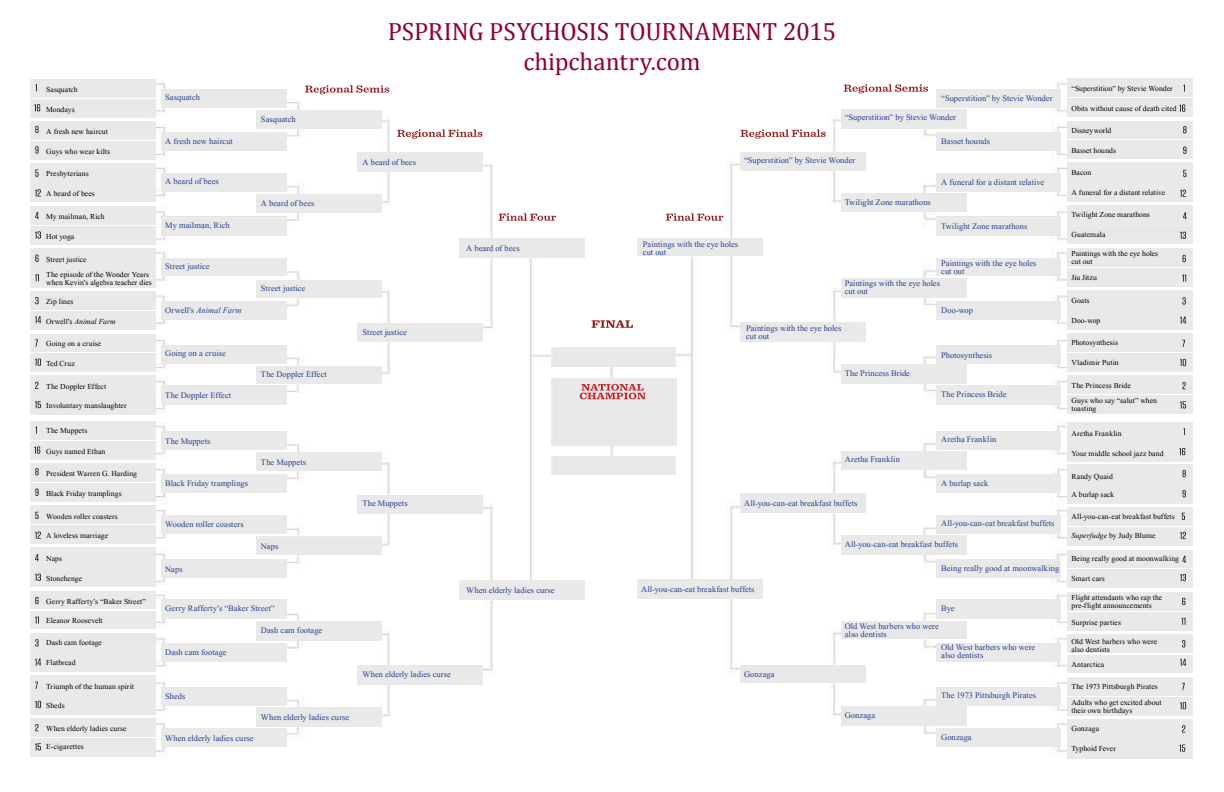
<style>
.page{position:relative;width:1224px;height:792px;background:#fff}
.page>*{position:absolute;margin:0;border:0;box-sizing:border-box;transform-origin:0 0}
.t1{font:25px/30px "Cambria";letter-spacing:-.005em;color:#900027;text-align:center}
.t2{font:10.5px/8px "Aparajita";letter-spacing:.005em;color:#25408f}
.t3{font:italic 10.5px "Aparajita";color:#25408f}
.t4{font:9.5px/8px "Aparajita";letter-spacing:.005em;color:#000}
.t5{font:italic 9.5px "Aparajita";letter-spacing:.005em;color:#000}
.s1{font-style:normal}
.s2{font-style:italic}
</style>
<div class="page">
<img style="left:30px;top:78px;width:1163px;height:681px">
<div style="left:403px;top:26px;width:415px;height:81px;background:#fff"></div>
<div style="left:165px;top:76px;width:70px;height:9px;background:#fff"></div>
<div style="left:303px;top:96px;width:70px;height:9px;background:#fff"></div>
<div style="left:395px;top:139px;width:66px;height:9px;background:#fff"></div>
<div style="left:495px;top:223px;width:57px;height:12px;background:#fff"></div>
<div style="left:669px;top:223px;width:56px;height:12px;background:#fff"></div>
<div style="left:764px;top:139px;width:65px;height:11px;background:#fff"></div>
<div style="left:865px;top:95px;width:66px;height:10px;background:#fff"></div>
<div style="left:988px;top:75px;width:66px;height:12px;background:#fff"></div>
<div style="left:590px;top:332px;width:44px;height:9px;background:#fff"></div>
<h1 class="t1" style="left:388px;top:17px;width:450px">PSPRING PSYCHOSIS TOURNAMENT 2015 chipchantry.com</h1>
<p class="t4" style="left:46px;top:86px;width:33px">Sasquatch</p>
<p class="t4" style="left:46px;top:106px;width:30px">Mondays</p>
<p class="t4" style="left:46px;top:128px;width:63px">A fresh new haircut</p>
<p class="t4" style="left:46px;top:149px;width:65px">Guys who wear kilts</p>
<p class="t4" style="left:46px;top:171px;width:44px">Presbyterians</p>
<p class="t4" style="left:46px;top:191px;width:50px">A beard of bees</p>
<p class="t4" style="left:46px;top:214px;width:60px">My mailman, Rich</p>
<p class="t4" style="left:46px;top:233px;width:30px">Hot yoga</p>
<p class="t4" style="left:46px;top:256px;width:42px">Street justice</p>
<p class="t4" style="left:46px;top:271px;width:107px">The episode of the Wonder Years when Kevin’s algebra teacher dies</p>
<p class="t4" style="left:46px;top:298px;width:29px">Zip lines</p>
<p class="t5" style="left:46px;top:317px;width:71px"><span class="s1">Orwell’s</span> Animal Farm</p>
<p class="t4" style="left:46px;top:340px;width:57px">Going on a cruise</p>
<p class="t4" style="left:46px;top:361px;width:30px">Ted Cruz</p>
<p class="t4" style="left:46px;top:384px;width:62px">The Doppler Effect</p>
<p class="t4" style="left:46px;top:403px;width:82px">Involuntary manslaughter</p>
<p class="t4" style="left:46px;top:428px;width:43px">The Muppets</p>
<p class="t4" style="left:46px;top:448px;width:61px">Guys named Ethan</p>
<p class="t4" style="left:46px;top:470px;width:92px">President Warren G. Harding</p>
<p class="t4" style="left:46px;top:490px;width:77px">Black Friday tramplings</p>
<p class="t4" style="left:46px;top:513px;width:73px">Wooden roller coasters</p>
<p class="t4" style="left:46px;top:532px;width:63px">A loveless marriage</p>
<p class="t4" style="left:46px;top:555px;width:17px">Naps</p>
<p class="t4" style="left:46px;top:576px;width:37px">Stonehenge</p>
<p class="t4" style="left:46px;top:599px;width:101px">Gerry Rafferty’s “Baker Street”</p>
<p class="t4" style="left:46px;top:618px;width:58px">Eleanor Roosevelt</p>
<p class="t4" style="left:46px;top:640px;width:57px">Dash cam footage</p>
<p class="t4" style="left:46px;top:659px;width:31px">Flatbread</p>
<p class="t4" style="left:46px;top:683px;width:89px">Triumph of the human spirit</p>
<p class="t4" style="left:46px;top:702px;width:20px">Sheds</p>
<p class="t4" style="left:46px;top:726px;width:82px">When elderly ladies curse</p>
<p class="t4" style="left:46px;top:744px;width:39px">E-cigarettes</p>
<p class="t2" style="left:165px;top:94px;width:36px">Sasquatch</p>
<p class="t2" style="left:165px;top:139px;width:69px">A fresh new haircut</p>
<p class="t2" style="left:165px;top:179px;width:55px">A beard of bees</p>
<p class="t2" style="left:165px;top:223px;width:66px">My mailman, Rich</p>
<p class="t2" style="left:165px;top:264px;width:46px">Street justice</p>
<p class="t3" style="left:165px;top:305px;width:78px"><span class="s1">Orwell’s</span> Animal Farm</p>
<p class="t2" style="left:165px;top:351px;width:62px">Going on a cruise</p>
<p class="t2" style="left:165px;top:392px;width:67px">The Doppler Effect</p>
<p class="t2" style="left:165px;top:438px;width:47px">The Muppets</p>
<p class="t2" style="left:165px;top:480px;width:84px">Black Friday tramplings</p>
<p class="t2" style="left:165px;top:522px;width:80px">Wooden roller coasters</p>
<p class="t2" style="left:165px;top:566px;width:19px">Naps</p>
<p class="t2" style="left:165px;top:605px;width:111px">Gerry Rafferty’s “Baker Street”</p>
<p class="t2" style="left:165px;top:649px;width:63px">Dash cam footage</p>
<p class="t2" style="left:165px;top:693px;width:22px">Sheds</p>
<p class="t2" style="left:165px;top:735px;width:90px">When elderly ladies curse</p>
<p class="t2" style="left:261px;top:116px;width:36px">Sasquatch</p>
<p class="t2" style="left:261px;top:200px;width:55px">A beard of bees</p>
<p class="t2" style="left:261px;top:285px;width:46px">Street justice</p>
<p class="t2" style="left:261px;top:371px;width:67px">The Doppler Effect</p>
<p class="t2" style="left:261px;top:459px;width:47px">The Muppets</p>
<p class="t2" style="left:261px;top:543px;width:19px">Naps</p>
<p class="t2" style="left:261px;top:627px;width:63px">Dash cam footage</p>
<p class="t2" style="left:261px;top:715px;width:90px">When elderly ladies curse</p>
<p class="t2" style="left:363px;top:159px;width:55px">A beard of bees</p>
<p class="t2" style="left:363px;top:329px;width:46px">Street justice</p>
<p class="t2" style="left:363px;top:501px;width:47px">The Muppets</p>
<p class="t2" style="left:363px;top:671px;width:90px">When elderly ladies curse</p>
<p class="t2" style="left:941px;top:95px;width:113px">“Superstition” by Stevie Wonder</p>
<p class="t2" style="left:941px;top:138px;width:51px">Basset hounds</p>
<p class="t2" style="left:941px;top:180px;width:105px">A funeral for a distant relative</p>
<p class="t2" style="left:941px;top:223px;width:88px">Twilight Zone marathons</p>
<p class="t2" style="left:941px;top:260px;width:97px">Paintings with the eye holes cut out</p>
<p class="t2" style="left:941px;top:307px;width:33px">Doo-wop</p>
<p class="t2" style="left:941px;top:352px;width:52px">Photosynthesis</p>
<p class="t2" style="left:941px;top:392px;width:67px">The Princess Bride</p>
<p class="t2" style="left:941px;top:437px;width:57px">Aretha Franklin</p>
<p class="t2" style="left:941px;top:480px;width:49px">A burlap sack</p>
<p class="t2" style="left:941px;top:520px;width:115px">All-you-can-eat breakfast buffets</p>
<p class="t2" style="left:941px;top:565px;width:120px">Being really good at moonwalking</p>
<p class="t2" style="left:941px;top:605px;width:15px">Bye</p>
<p class="t2" style="left:941px;top:645px;width:96px">Old West barbers who were also dentists</p>
<p class="t2" style="left:941px;top:692px;width:96px">The 1973 Pittsburgh Pirates</p>
<p class="t2" style="left:941px;top:734px;width:32px">Gonzaga</p>
<p class="t2" style="left:845px;top:115px;width:113px">“Superstition” by Stevie Wonder</p>
<p class="t2" style="left:744px;top:157px;width:113px">“Superstition” by Stevie Wonder</p>
<p class="t2" style="left:845px;top:200px;width:88px">Twilight Zone marathons</p>
<p class="t2" style="left:643px;top:241px;width:97px">Paintings with the eye holes cut out</p>
<p class="t2" style="left:466px;top:245px;width:55px">A beard of bees</p>
<p class="t2" style="left:845px;top:281px;width:97px">Paintings with the eye holes cut out</p>
<p class="t2" style="left:746px;top:325px;width:97px">Paintings with the eye holes cut out</p>
<p class="t2" style="left:845px;top:370px;width:67px">The Princess Bride</p>
<p class="t2" style="left:845px;top:457px;width:57px">Aretha Franklin</p>
<p class="t2" style="left:744px;top:501px;width:115px">All-you-can-eat breakfast buffets</p>
<p class="t2" style="left:845px;top:542px;width:115px">All-you-can-eat breakfast buffets</p>
<p class="t2" style="left:466px;top:587px;width:90px">When elderly ladies curse</p>
<p class="t2" style="left:641px;top:586px;width:115px">All-you-can-eat breakfast buffets</p>
<p class="t2" style="left:845px;top:624px;width:96px">Old West barbers who were also dentists</p>
<p class="t2" style="left:744px;top:671px;width:32px">Gonzaga</p>
<p class="t2" style="left:845px;top:712px;width:32px">Gonzaga</p>
<p class="t4" style="left:1072px;top:85px;width:103px">“Superstition” by Stevie Wonder</p>
<p class="t4" style="left:1072px;top:105px;width:107px">Obits without cause of death cited</p>
<p class="t4" style="left:1072px;top:127px;width:41px">Disneyworld</p>
<p class="t4" style="left:1072px;top:147px;width:46px">Basset hounds</p>
<p class="t4" style="left:1072px;top:169px;width:21px">Bacon</p>
<p class="t4" style="left:1072px;top:190px;width:95px">A funeral for a distant relative</p>
<p class="t4" style="left:1072px;top:212px;width:80px">Twilight Zone marathons</p>
<p class="t4" style="left:1072px;top:232px;width:35px">Guatemala</p>
<p class="t4" style="left:1072px;top:251px;width:88px">Paintings with the eye holes cut out</p>
<p class="t4" style="left:1072px;top:274px;width:27px">Jiu Jitzu</p>
<p class="t4" style="left:1072px;top:297px;width:20px">Goats</p>
<p class="t4" style="left:1072px;top:317px;width:30px">Doo-wop</p>
<p class="t4" style="left:1072px;top:339px;width:48px">Photosynthesis</p>
<p class="t4" style="left:1072px;top:359px;width:49px">Vladimir Putin</p>
<p class="t4" style="left:1072px;top:382px;width:61px">The Princess Bride</p>
<p class="t4" style="left:1072px;top:398px;width:87px">Guys who say “salut” when toasting</p>
<p class="t4" style="left:1072px;top:430px;width:52px">Aretha Franklin</p>
<p class="t4" style="left:1072px;top:450px;width:94px">Your middle school jazz band</p>
<p class="t4" style="left:1072px;top:473px;width:43px">Randy Quaid</p>
<p class="t4" style="left:1072px;top:491px;width:44px">A burlap sack</p>
<p class="t4" style="left:1072px;top:514px;width:105px">All-you-can-eat breakfast buffets</p>
<p class="t4" style="left:1072px;top:533px;width:85px"><span class="s2">Superfudge</span> by Judy Blume</p>
<p class="t4" style="left:1072px;top:556px;width:109px">Being really good at moonwalking</p>
<p class="t4" style="left:1072px;top:576px;width:35px">Smart cars</p>
<p class="t4" style="left:1072px;top:595px;width:92px">Flight attendants who rap the pre-flight announcements</p>
<p class="t4" style="left:1072px;top:619px;width:51px">Surprise parties</p>
<p class="t4" style="left:1072px;top:638px;width:87px">Old West barbers who were also dentists</p>
<p class="t4" style="left:1072px;top:661px;width:34px">Antarctica</p>
<p class="t4" style="left:1072px;top:684px;width:88px">The 1973 Pittsburgh Pirates</p>
<p class="t4" style="left:1072px;top:700px;width:92px">Adults who get excited about their own birthdays</p>
<p class="t4" style="left:1072px;top:726px;width:29px">Gonzaga</p>
<p class="t4" style="left:1072px;top:746px;width:46px">Typhoid Fever</p>
</div>
